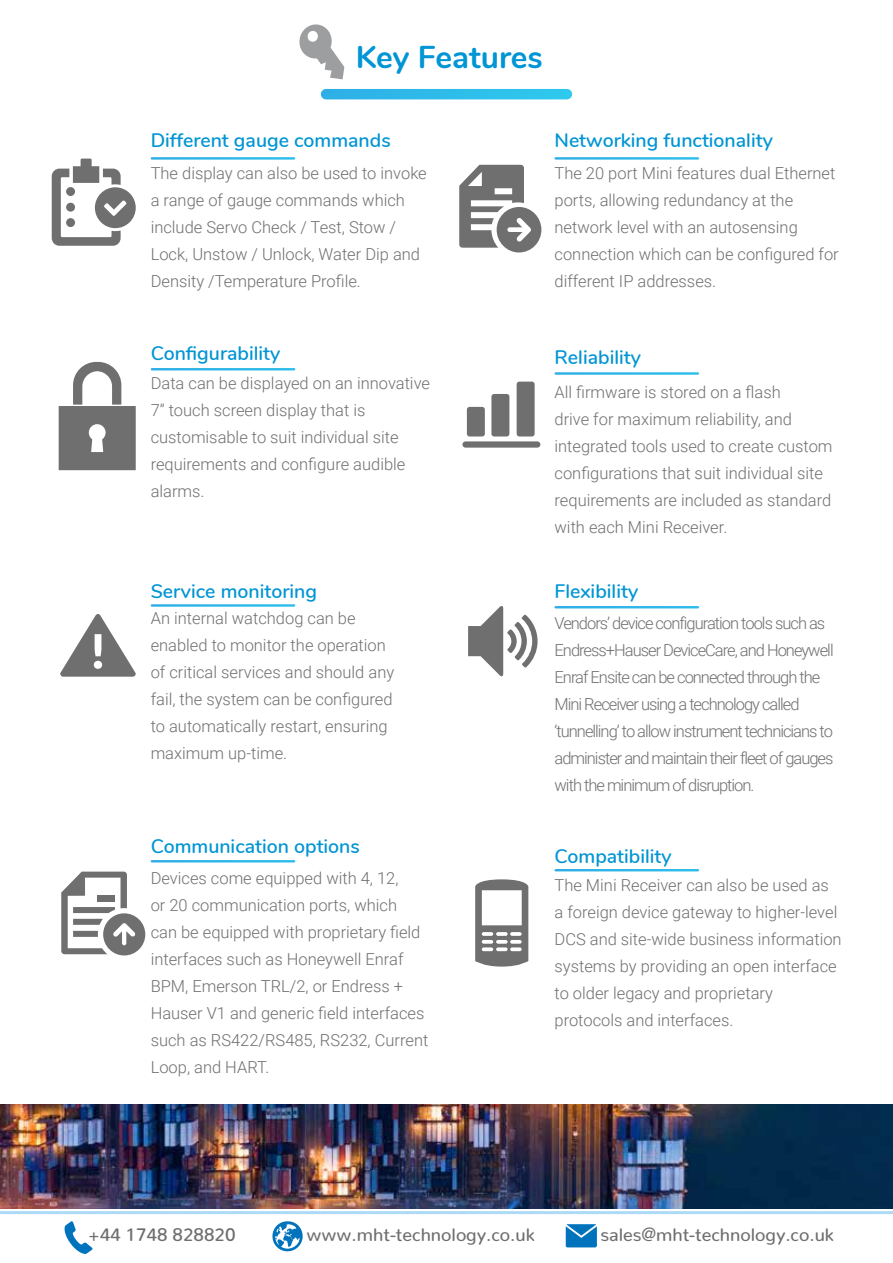
<style>
.page{position:relative;width:893px;height:1263px;background:#fff}
.page>*{position:absolute;margin:0;border:0;box-sizing:border-box;transform-origin:0 0}
.t1{font:700 31.5px "Nunito";color:#0095d4}
.t2{font:600 19.5px "Nunito";color:#0095d4}
.t3{font:500 18px "Nunito";color:#706f6f}
.t4{font:300 16.5px/27px "Roboto";color:#706f6f}
.t5{font:300 16.5px/27px "Roboto";letter-spacing:-.06em;color:#706f6f}
</style>
<div class="page">
<hr style="left:0;top:1211px;width:893px;height:3px;background:#addaf6">
<svg style="left:272px;top:1221px;width:31px;height:31px"></svg>
<svg style="left:566px;top:1224px;width:31px;height:23px"></svg>
<svg style="left:65px;top:1221px;width:27px;height:33px"></svg>
<img style="left:0;top:1104px;width:893px;height:104px">
<svg style="left:299px;top:24px;width:45px;height:55px"></svg>
<svg style="left:475px;top:879px;width:53px;height:87px"></svg>
<img style="left:321px;top:89px;width:251px;height:10px;border-radius:5px">
<img style="left:151px;top:157px;width:144px;height:3px">
<img style="left:151px;top:368px;width:144px;height:2px">
<img style="left:554px;top:606px;width:145px;height:2px">
<img style="left:554px;top:157px;width:145px;height:3px">
<img style="left:554px;top:372px;width:145px;height:3px">
<img style="left:151px;top:604px;width:144px;height:3px">
<img style="left:554px;top:869px;width:145px;height:2px">
<img style="left:151px;top:860px;width:144px;height:2px">
<svg style="left:459px;top:165px;width:82px;height:87px"></svg>
<div style="left:491px;top:394px;width:18px;height:42px;background:#706f6f;border-radius:3px"></div>
<div style="left:517px;top:382px;width:18px;height:54px;background:#706f6f;border-radius:3px"></div>
<div style="left:467px;top:407px;width:18px;height:29px;background:#706f6f;border-radius:3px"></div>
<div style="left:462px;top:441px;width:78px;height:7px;background:#706f6f;border-radius:3px"></div>
<svg style="left:52px;top:159px;width:84px;height:87px"></svg>
<svg style="left:59px;top:362px;width:77px;height:108px"></svg>
<svg style="left:468px;top:606px;width:70px;height:71px"></svg>
<svg style="left:60px;top:614px;width:76px;height:63px"></svg>
<svg style="left:61px;top:871px;width:84px;height:84px"></svg>
<h1 class="t1" style="left:356px;top:33px;width:189px">Key Features</h1>
<p class="t2" style="left:151px;top:126px;width:242px">Different gauge commands</p>
<p class="t4" style="left:151px;top:159px;width:278px">The display can also be used to invoke a range of gauge commands which include Servo Check / Test, Stow / Lock, Unstow / Unlock, Water Dip and Density /Temperature Profile.</p>
<p class="t2" style="left:151px;top:338px;width:131px">Configurability</p>
<p class="t4" style="left:151px;top:369px;width:281px">Data can be displayed on an innovative<br>7” touch screen display that is customisable to suit individual site requirements and configure audible alarms.</p>
<p class="t2" style="left:151px;top:577px;width:168px">Service monitoring</p>
<p class="t4" style="left:151px;top:604px;width:245px">An internal watchdog can be enabled to monitor the operation of critical services and should any fail, the system can be configured to automatically restart, ensuring maximum up-time.</p>
<p class="t2" style="left:151px;top:832px;width:211px">Communication options</p>
<p class="t4" style="left:151px;top:864px;width:279px">Devices come equipped with 4, 12,<br>or 20 communication ports, which<br>can be equipped with proprietary field interfaces such as Honeywell Enraf<br>BPM, Emerson TRL/2, or Endress +<br>Hauser V1 and generic field interfaces such as RS422/RS485, RS232, Current<br>Loop, and HART.</p>
<p class="t2" style="left:554px;top:126px;width:220px">Networking functionality</p>
<p class="t4" style="left:554px;top:159px;width:286px">The 20 port Mini features dual Ethernet ports, allowing redundancy at the network level with an autosensing connection which can be configured for different IP addresses.</p>
<p class="t2" style="left:554px;top:343px;width:88px">Reliability</p>
<p class="t4" style="left:554px;top:378px;width:280px">All firmware is stored on a flash<br>drive for maximum reliability, and integrated tools used to create custom configurations that suit individual site requirements are included as standard with each Mini Receiver.</p>
<p class="t2" style="left:554px;top:577px;width:85px">Flexibility</p>
<p class="t5" style="left:554px;top:609px;width:281px">Vendors’ device configuration tools such as Endress+Hauser DeviceCare, and Honeywell Enraf Ensite can be connected through the Mini Receiver using a technology called ‘tunnelling’ to allow instrument technicians to administer and maintain their fleet of gauges with the minimum of disruption.</p>
<p class="t2" style="left:554px;top:842px;width:119px">Compatibility</p>
<p class="t4" style="left:554px;top:871px;width:289px">The Mini Receiver can also be used as a foreign device gateway to higher-level DCS and site-wide business information systems by providing an open interface to older legacy and proprietary protocols and interfaces.</p>
<p class="t3" style="left:88px;top:1219px;width:149px">+44 1748 828820</p>
<p class="t3" style="left:307px;top:1219px;width:229px">www.mht-technology.co.uk</p>
<p class="t3" style="left:601px;top:1219px;width:235px">sales@mht-technology.co.uk</p>
</div>
